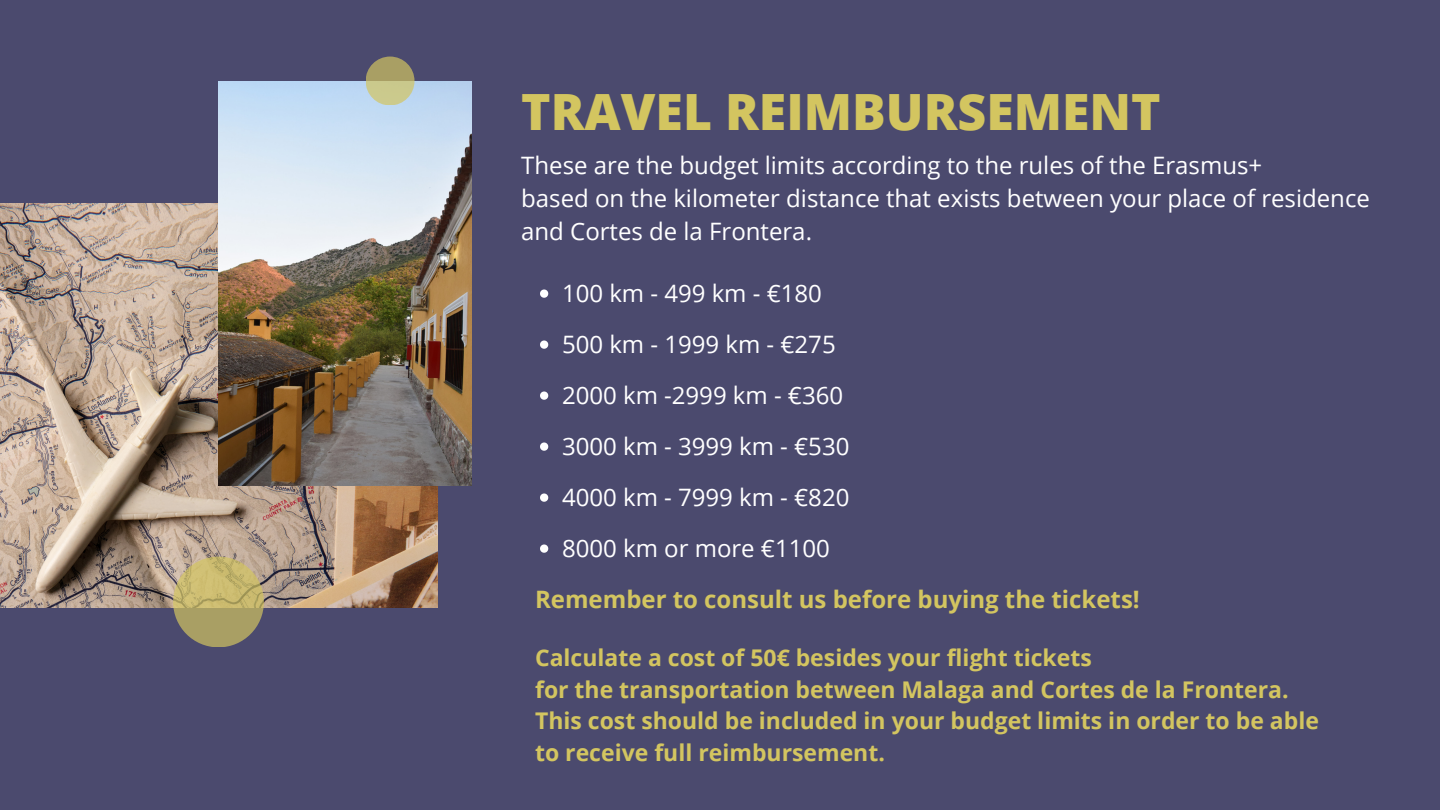
<style>
.page{position:relative;width:1440px;height:810px;background:#4b4a6e}
.page>*{position:absolute;margin:0;border:0;box-sizing:border-box;transform-origin:0 0}
.t1{font:800 50px "Open Sans";color:#d3c560}
.t2{font:24px/51px "Open Sans";color:#fff}
.t3{font:700 24px "Open Sans";color:#d3c560}
.t4{font:700 23px/31.5px "Open Sans";color:#d3c560}
</style>
<div class="page">
<img style="left:0;top:203px;width:437px;height:404px">
<img style="left:219px;top:81px;width:252px;height:404px">
<svg style="left:366px;top:57px;width:49px;height:48px;background:#b9b378"></svg>
<svg style="left:173px;top:557px;width:91px;height:90px;background:#baad6a"></svg>
<svg style="left:540px;top:290px;width:8px;height:8px"></svg>
<svg style="left:540px;top:341px;width:8px;height:8px"></svg>
<svg style="left:540px;top:392px;width:8px;height:8px"></svg>
<svg style="left:540px;top:443px;width:8px;height:8px"></svg>
<svg style="left:540px;top:494px;width:8px;height:8px"></svg>
<svg style="left:540px;top:545px;width:8px;height:8px"></svg>
<h1 class="t1" style="left:521px;top:77px;width:641px">TRAVEL REIMBURSEMENT</h1>
<p class="t2" style="left:521px;top:148px;width:850px;line-height:33px">These are the budget limits according to the rules of the Erasmus+<br>based on the kilometer distance that exists between your place of residence and Cortes de la Frontera.</p>
<p class="t2" style="left:562px;top:267px;width:289px">100 km - 499 km - €180<br>500 km - 1999 km - €275<br>2000 km -2999 km - €360<br>3000 km - 3999 km - €530<br>4000 km - 7999 km - €820<br>8000 km or more €1100</p>
<p class="t3" style="left:535px;top:583px;width:606px">Remember to consult us before buying the tickets!</p>
<p class="t4" style="left:535px;top:642px;width:785px">Calculate a cost of 50€ besides your flight tickets<br>for the transportation between Malaga and Cortes de la Frontera.<br>This cost should be included in your budget limits in order to be able to receive full reimbursement.</p>
</div>
